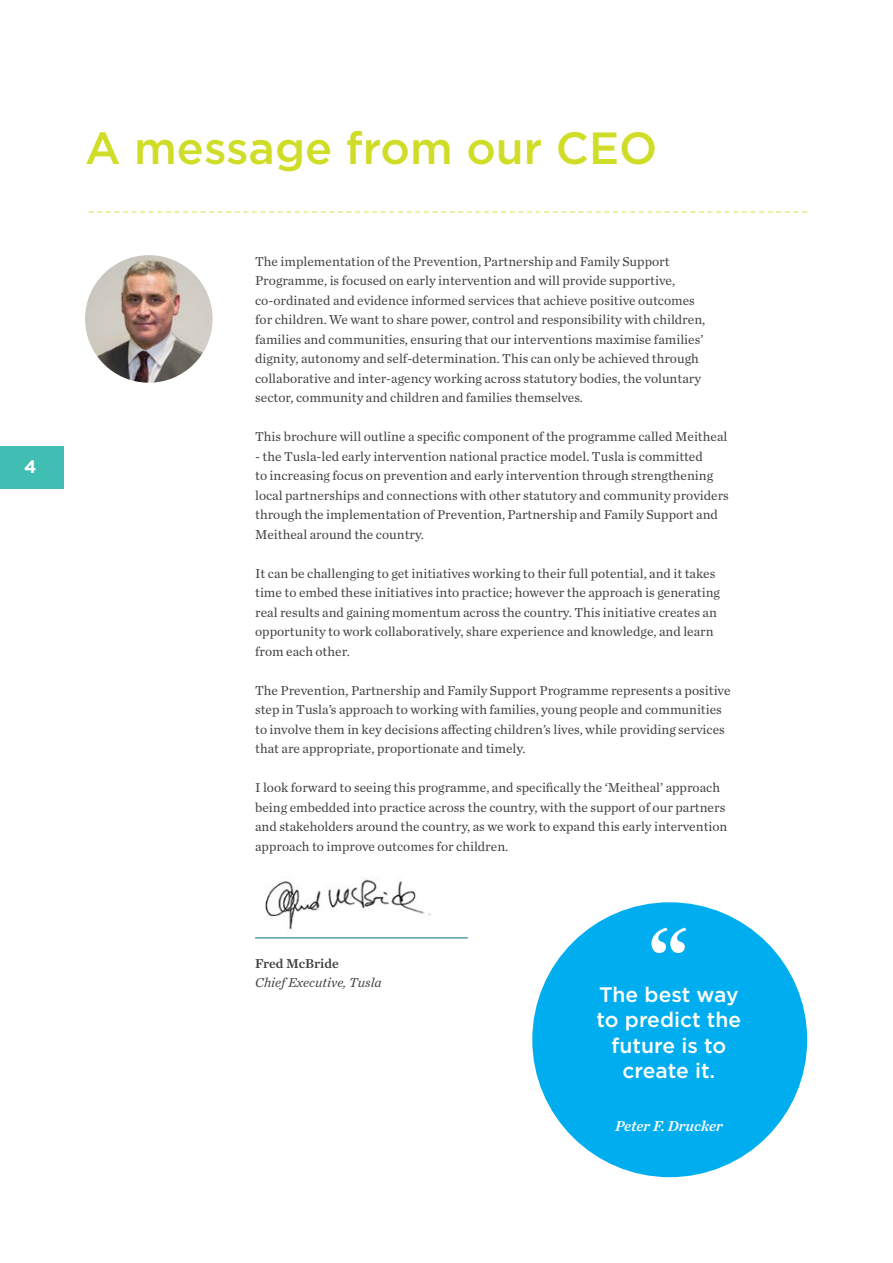
<style>
.page{position:relative;width:893px;height:1263px;background:#fff}
.page>*{position:absolute;margin:0;border:0;box-sizing:border-box;transform-origin:0 0}
.t1{font:700 90px "Sabon";color:#fff}
.t2{font:500 45px "Gotham";color:#d0dd28}
.t3{font:500 21px/25.5px "Gotham";color:#fff;text-align:center}
.t4{font:700 18px "Gotham";color:#fff}
.t5{font:15px "Abitsketchy";color:#d0dd28}
.t6{font:italic 15px "Chronicle Text G1 Semi";color:#fff}
.t7{font:13.5px/19.5px "Chronicle Text G1";color:#414042}
.t8{font:italic 13.5px "Chronicle Text G1";color:#414042}
.t9{font:13.5px "Chronicle Text G1 Semi";color:#414042}
</style>
<div class="page">
<div style="left:0;top:446px;width:64px;height:43px;background:#40beb4"></div>
<hr style="left:255px;top:937px;width:213px;height:1px;background:#007278">
<div style="left:532px;top:902px;width:275px;height:275px;background:#00aeef;border-radius:50%"></div>
<img style="left:265px;top:879px;width:166px;height:51px">
<img style="left:85px;top:255px;width:128px;height:128px;border-radius:64px">
<h3 class="t4" style="left:24px;top:455px;width:14px">4</h3>
<h2 class="t2" style="left:85px;top:118px;width:574px">A message from our CEO</h2>
<p class="t5" style="left:89px;top:205px;width:720px">- - - - - - - - - - - - - - - - - - - - - - - - - - - - - - - - - - - - - - - - - - - - - - - - - - - - - - - - - - - - - - - - - - - - - - - - - - - - - - - - - - - -</p>
<p class="t7" style="left:255px;top:251px;width:452px">The implementation of the Prevention, Partnership and Family Support Programme, is focused on early intervention and will provide supportive, co-ordinated and evidence informed services that achieve positive outcomes for children. We want to share power, control and responsibility with children, families and communities, ensuring that our interventions maximise families’ dignity, autonomy and self-determination. This can only be achieved through collaborative and inter-agency working across statutory bodies, the voluntary sector, community and children and families themselves.</p>
<p class="t7" style="left:255px;top:426px;width:474px">This brochure will outline a specific component of the programme called Meitheal</p>
<p class="t7" style="left:255px;top:446px;width:475px">- the Tusla-led early intervention national practice model. Tusla is committed<br>to increasing focus on prevention and early intervention through strengthening local partnerships and connections with other statutory and community providers through the implementation of Prevention, Partnership and Family Support and Meitheal around the country.</p>
<p class="t7" style="left:255px;top:563px;width:466px">It can be challenging to get initiatives working to their full potential, and it takes time to embed these initiatives into practice; however the approach is generating real results and gaining momentum across the country. This initiative creates an opportunity to work collaboratively, share experience and knowledge, and learn from each other.</p>
<p class="t7" style="left:255px;top:680px;width:477px">The Prevention, Partnership and Family Support Programme represents a positive step in Tusla’s approach to working with families, young people and communities to involve them in key decisions affecting children’s lives, while providing services that are appropriate, proportionate and timely.</p>
<p class="t7" style="left:255px;top:777px;width:474px">I look forward to seeing this programme, and specifically the ‘Meitheal’ approach being embedded into practice across the country, with the support of our partners and stakeholders around the country, as we work to expand this early intervention approach to improve outcomes for children.</p>
<p class="t9" style="left:255px;top:953px;width:85px">Fred McBride</p>
<p class="t8" style="left:255px;top:972px;width:128px">Chief Executive, Tusla</p>
<h1 class="t1" style="left:644px;top:903px;width:52px">“</h1>
<h3 class="t3" style="left:599px;top:981px;width:141px">The best way</h3>
<h3 class="t3" style="left:597px;top:1007px;width:146px">to predict the future is to create it.</h3>
<p class="t6" style="left:615px;top:1114px;width:109px">Peter F. Drucker</p>
</div>
